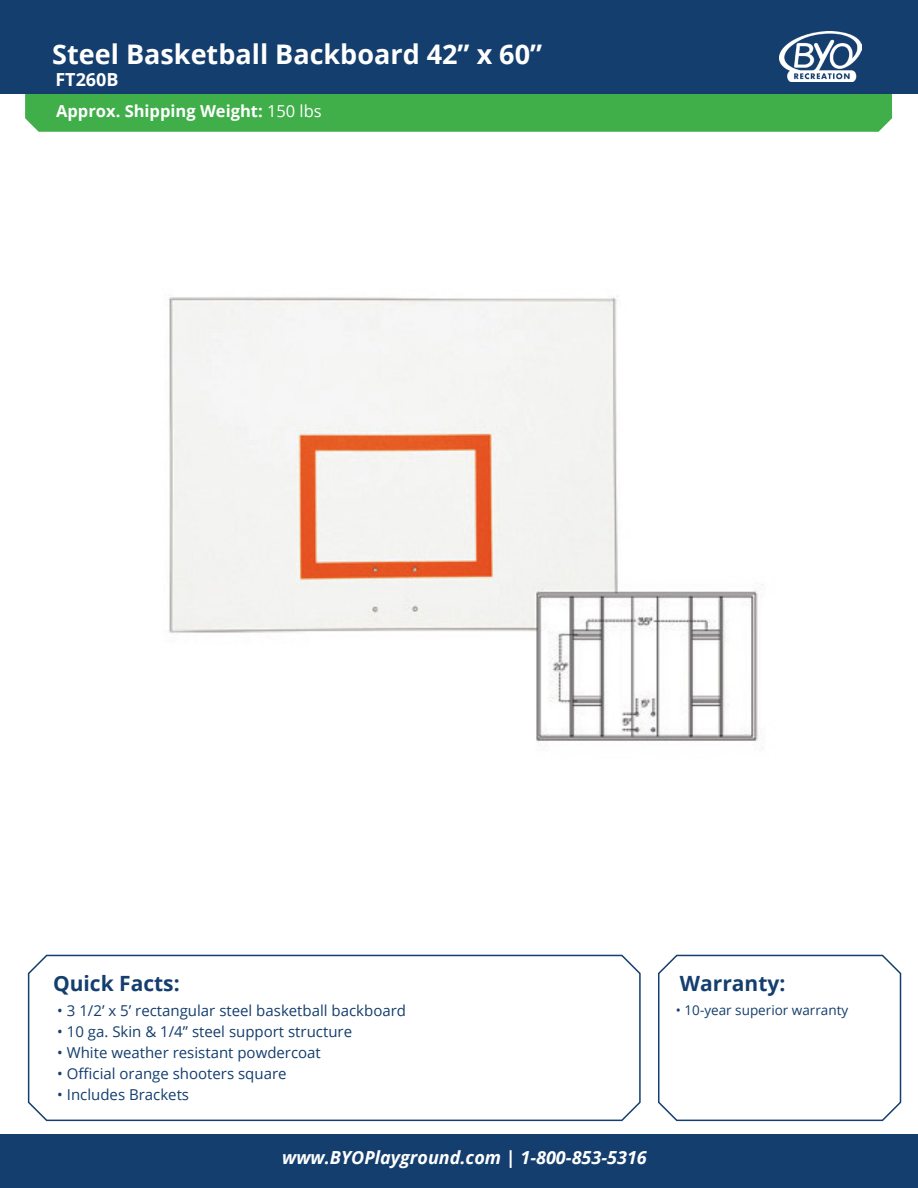
<style>
.page{position:relative;width:918px;height:1188px;background:#fff}
.page>*{position:absolute;margin:0;border:0;box-sizing:border-box;transform-origin:0 0}
.t1{font:700 27px "Open Sans";color:#fff}
.t2{font:700 21px "Open Sans";color:#143e6e}
.t3{font:italic 700 18px "Open Sans";color:#fff}
.t4{font:700 18px "Open Sans";color:#fff}
.t5{font:700 16.5px "Open Sans";color:#fff}
.t6{font:15px "Open Sans";color:#143e6e}
.t7{font:13.5px "Open Sans";color:#143e6e}
.s1{font-weight:400}
</style>
<div class="page">
<div style="left:25px;top:94px;width:867px;height:38px;background:#40ae49"></div>
<div style="left:0;top:1134px;width:918px;height:54px;background:#143e6e"></div>
<div style="left:0;top:0;width:918px;height:94px;background:#143e6e"></div>
<svg style="left:658px;top:954px;width:244px;height:168px"></svg>
<svg style="left:27px;top:954px;width:614px;height:168px"></svg>
<img style="left:780px;top:31px;width:82px;height:51px">
<img style="left:168px;top:297px;width:595px;height:445px">
<p class="t1" style="left:52px;top:35px;width:491px">Steel Basketball Backboard 42” x 60”</p>
<p class="t4" style="left:55px;top:67px;width:65px">FT260B</p>
<p class="t5" style="left:56px;top:100px;width:267px">Approx. Shipping Weight: <span class="s1">150 lbs</span></p>
<p class="t2" style="left:53px;top:969px;width:128px">Quick Facts:</p>
<p class="t2" style="left:680px;top:969px;width:107px">Warranty:</p>
<p class="t6" style="left:57px;top:1000px;width:350px">• 3 1/2’ x 5’ rectangular steel basketball backboard</p>
<p class="t6" style="left:57px;top:1021px;width:296px">• 10 ga. Skin &amp; 1/4” steel support structure</p>
<p class="t6" style="left:57px;top:1042px;width:265px">• White weather resistant powdercoat</p>
<p class="t6" style="left:57px;top:1063px;width:231px">• Official orange shooters square</p>
<p class="t6" style="left:57px;top:1084px;width:133px">• Includes Brackets</p>
<p class="t3" style="left:282px;top:1145px;width:366px">www.BYOPlayground.com | 1-800-853-5316</p>
<p class="t7" style="left:676px;top:1001px;width:174px">• 10-year superior warranty</p>
</div>
